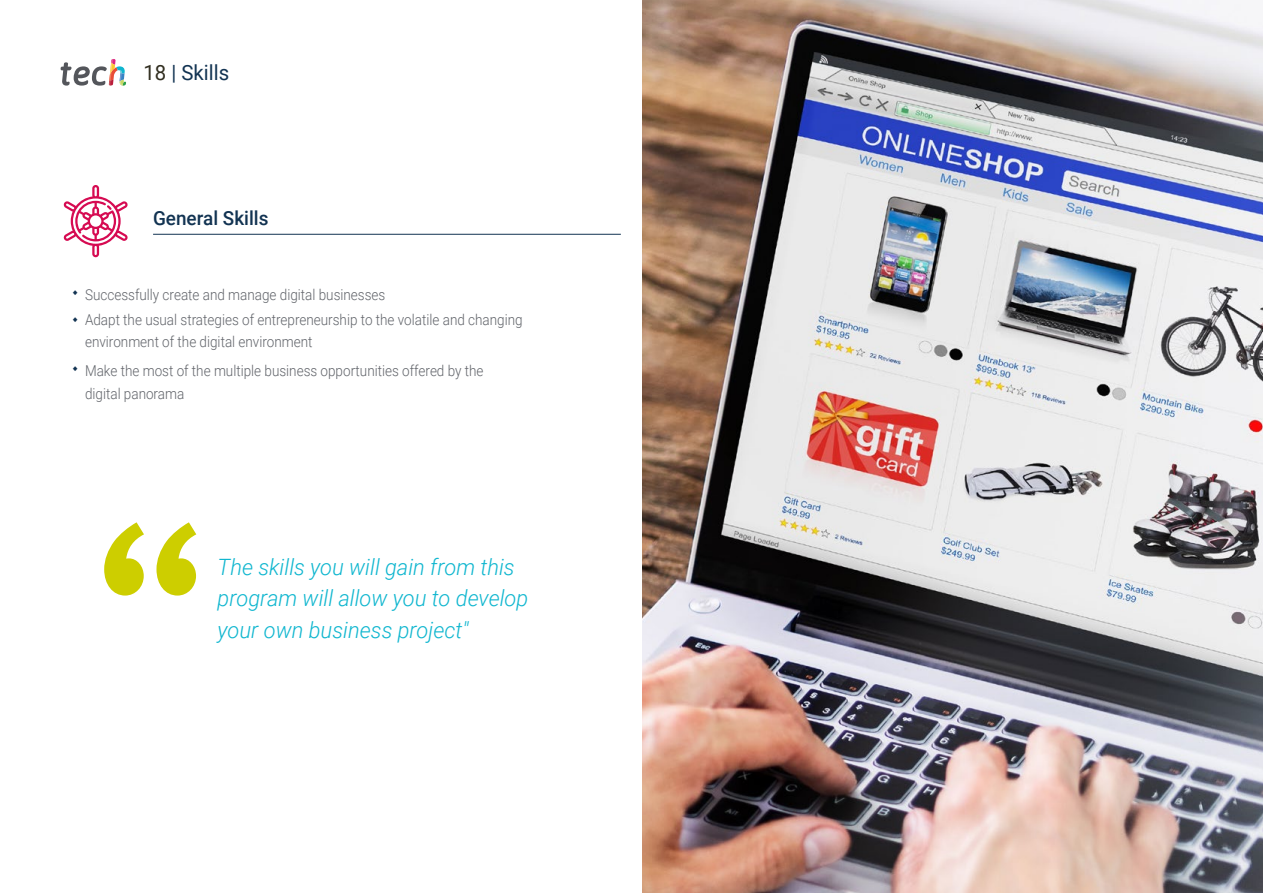
<style>
.page{position:relative;width:1263px;height:893px;background:#fff}
.page>*{position:absolute;margin:0;border:0;box-sizing:border-box;transform-origin:0 0}
.t1{font:italic 300 22.5px/31.5px "Roboto";color:#0fb6cf}
.t2{font:21px "Roboto";color:#123352}
.t3{font:500 19.5px "Roboto";color:#123352}
.t4{font:300 15px/24.5px "Roboto";color:#61646a;scale:.9 1}
.s1{color:#312e20}
</style>
<div class="page">
<hr style="left:153px;top:234px;width:468px;height:1px;background:#123352">
<svg style="left:63px;top:185px;width:65px;height:72px"></svg>
<svg style="left:61px;top:59px;width:65px;height:27px"></svg>
<img style="left:642px;top:0;width:621px;height:893px">
<svg style="left:104px;top:522px;width:92px;height:74px"></svg>
<h2 class="t2" style="left:144px;top:57px;width:87px"><span class="s1">18</span> | Skills</h2>
<h3 class="t3" style="left:153px;top:205px;width:117px">General Skills</h3>
<p class="t4" style="left:85px;top:282px;width:488px">Successfully create and manage digital businesses<br>Adapt the usual strategies of entrepreneurship to the volatile and changing</p>
<p class="t4" style="left:85px;top:327px;width:444px;line-height:29px">environment of the digital environment<br>Make the most of the multiple business opportunities offered by the</p>
<p class="t4" style="left:85px;top:381px;width:112px">digital panorama</p>
<h1 class="t1" style="left:218px;top:550px;width:312px">The skills you will gain from this program will allow you to develop your own business project"</h1>
</div>
